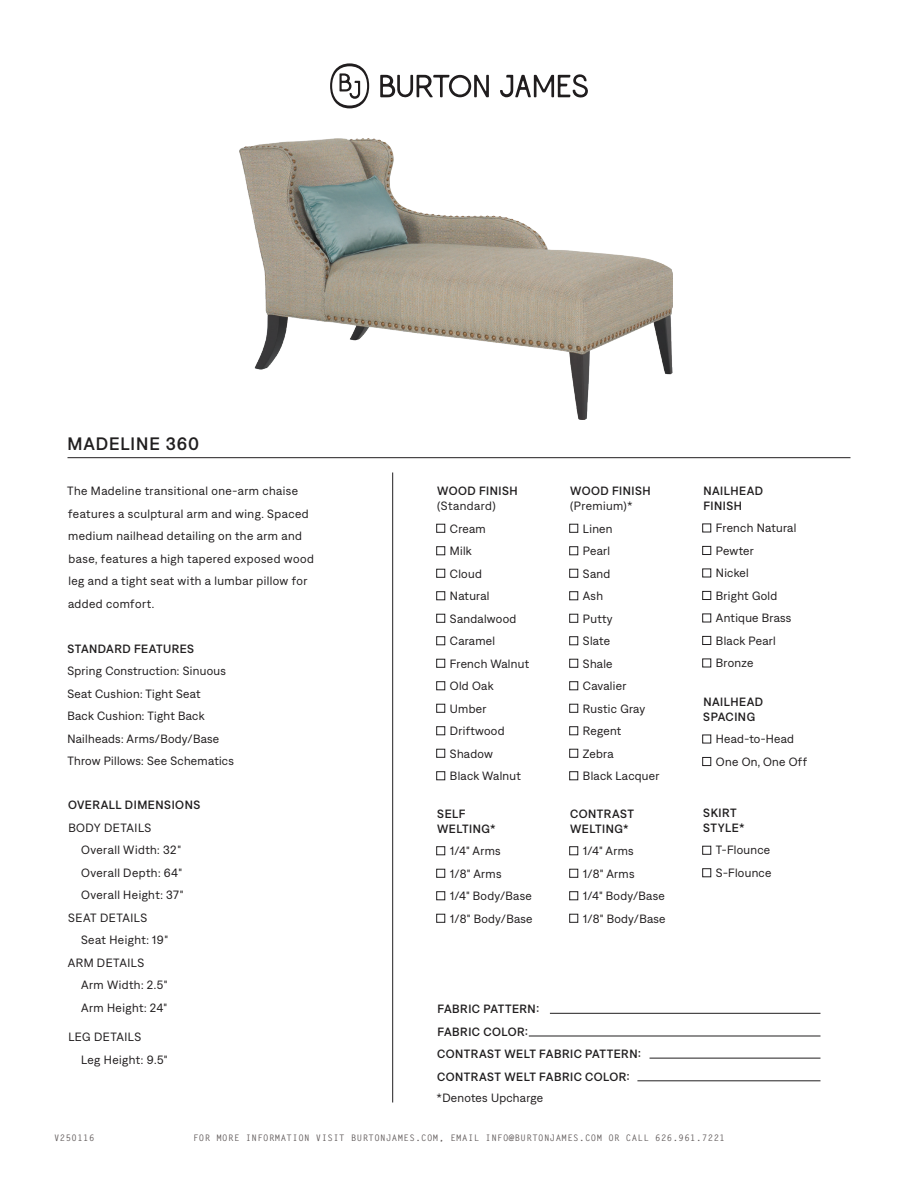
<style>
.page{position:relative;width:918px;height:1188px;background:#fff}
.page>*{position:absolute;margin:0;border:0;box-sizing:border-box;transform-origin:0 0}
.t1{font:500 18px "Denim INK";letter-spacing:.05em;color:#211f20}
.t2{font:12px/22.5px "Denim";letter-spacing:.025em;color:#201d1e}
.t3{font:500 12px "Denim INK";letter-spacing:.04em;color:#211f20}
.t4{font:12px "Denim";letter-spacing:.04em;color:#211f20}
.t5{font:700 9px "Letter Gothic Std";letter-spacing:.05em;color:#635d5d}
</style>
<div class="page">
<svg style="left:330px;top:63px;width:39px;height:45px"></svg>
<svg style="left:380px;top:75px;width:109px;height:23px"></svg>
<svg style="left:500px;top:74px;width:88px;height:24px"></svg>
<hr style="left:68px;top:457px;width:782px;height:1px;background:#211f20">
<img style="left:240px;top:138px;width:432px;height:281px">
<hr style="left:392px;top:472px;width:1px;height:630px;background:#211f20">
<div style="left:436px;top:524px;width:9px;height:8px;background:#fff;border:1px solid #211f20"></div>
<div style="left:436px;top:547px;width:9px;height:8px;background:#fff;border:1px solid #211f20"></div>
<div style="left:436px;top:569px;width:9px;height:9px;background:#fff;border:1px solid #211f20"></div>
<div style="left:436px;top:592px;width:9px;height:8px;background:#fff;border:1px solid #211f20"></div>
<div style="left:436px;top:614px;width:9px;height:8px;background:#fff;border:1px solid #211f20"></div>
<div style="left:436px;top:637px;width:9px;height:8px;background:#fff;border:1px solid #211f20"></div>
<div style="left:436px;top:659px;width:9px;height:9px;background:#fff;border:1px solid #211f20"></div>
<div style="left:436px;top:682px;width:9px;height:8px;background:#fff;border:1px solid #211f20"></div>
<div style="left:436px;top:704px;width:9px;height:8px;background:#fff;border:1px solid #211f20"></div>
<div style="left:436px;top:727px;width:9px;height:8px;background:#fff;border:1px solid #211f20"></div>
<div style="left:436px;top:749px;width:9px;height:9px;background:#fff;border:1px solid #211f20"></div>
<div style="left:436px;top:772px;width:9px;height:8px;background:#fff;border:1px solid #211f20"></div>
<div style="left:702px;top:524px;width:9px;height:8px;background:#fff;border:1px solid #211f20"></div>
<div style="left:702px;top:546px;width:9px;height:9px;background:#fff;border:1px solid #211f20"></div>
<div style="left:702px;top:569px;width:9px;height:8px;background:#fff;border:1px solid #211f20"></div>
<div style="left:702px;top:591px;width:9px;height:9px;background:#fff;border:1px solid #211f20"></div>
<div style="left:702px;top:614px;width:9px;height:8px;background:#fff;border:1px solid #211f20"></div>
<div style="left:702px;top:636px;width:9px;height:9px;background:#fff;border:1px solid #211f20"></div>
<div style="left:702px;top:659px;width:9px;height:8px;background:#fff;border:1px solid #211f20"></div>
<div style="left:702px;top:735px;width:9px;height:8px;background:#fff;border:1px solid #211f20"></div>
<div style="left:702px;top:757px;width:9px;height:9px;background:#fff;border:1px solid #211f20"></div>
<div style="left:569px;top:524px;width:9px;height:8px;background:#fff;border:1px solid #211f20"></div>
<div style="left:569px;top:547px;width:9px;height:8px;background:#fff;border:1px solid #211f20"></div>
<div style="left:569px;top:569px;width:9px;height:9px;background:#fff;border:1px solid #211f20"></div>
<div style="left:569px;top:592px;width:9px;height:8px;background:#fff;border:1px solid #211f20"></div>
<div style="left:569px;top:614px;width:9px;height:8px;background:#fff;border:1px solid #211f20"></div>
<div style="left:569px;top:637px;width:9px;height:8px;background:#fff;border:1px solid #211f20"></div>
<div style="left:569px;top:659px;width:9px;height:9px;background:#fff;border:1px solid #211f20"></div>
<div style="left:569px;top:682px;width:9px;height:8px;background:#fff;border:1px solid #211f20"></div>
<div style="left:569px;top:704px;width:9px;height:8px;background:#fff;border:1px solid #211f20"></div>
<div style="left:569px;top:727px;width:9px;height:8px;background:#fff;border:1px solid #211f20"></div>
<div style="left:569px;top:749px;width:9px;height:9px;background:#fff;border:1px solid #211f20"></div>
<div style="left:569px;top:772px;width:9px;height:8px;background:#fff;border:1px solid #211f20"></div>
<div style="left:569px;top:847px;width:9px;height:8px;background:#fff;border:1px solid #211f20"></div>
<div style="left:569px;top:869px;width:9px;height:9px;background:#fff;border:1px solid #211f20"></div>
<div style="left:569px;top:892px;width:9px;height:8px;background:#fff;border:1px solid #211f20"></div>
<div style="left:569px;top:914px;width:9px;height:8px;background:#fff;border:1px solid #211f20"></div>
<div style="left:702px;top:846px;width:9px;height:8px;background:#fff;border:1px solid #211f20"></div>
<div style="left:702px;top:869px;width:9px;height:8px;background:#fff;border:1px solid #211f20"></div>
<div style="left:436px;top:847px;width:9px;height:8px;background:#fff;border:1px solid #211f20"></div>
<div style="left:436px;top:869px;width:9px;height:9px;background:#fff;border:1px solid #211f20"></div>
<div style="left:436px;top:892px;width:9px;height:8px;background:#fff;border:1px solid #211f20"></div>
<div style="left:436px;top:914px;width:9px;height:8px;background:#fff;border:1px solid #211f20"></div>
<hr style="left:550px;top:1013px;width:270px;height:1px;background:#211f20">
<hr style="left:650px;top:1058px;width:170px;height:1px;background:#211f20">
<hr style="left:529px;top:1036px;width:292px;height:1px;background:#211f20">
<hr style="left:637px;top:1081px;width:183px;height:1px;background:#211f20">
<p class="t1" style="left:68px;top:431px;width:133px">MADELINE 360</p>
<p class="t2" style="left:67px;top:479px;width:248px">The Madeline transitional one-arm chaise features a sculptural arm and wing. Spaced medium nailhead detailing on the arm and base, features a high tapered exposed wood leg and a tight seat with a lumbar pillow for added comfort.</p>
<p class="t3" style="left:68px;top:640px;width:128px">STANDARD FEATURES</p>
<p class="t2" style="left:68px;top:659px;width:160px">Spring Construction: Sinuous</p>
<p class="t2" style="left:68px;top:681px;width:135px">Seat Cushion: Tight Seat</p>
<p class="t2" style="left:68px;top:704px;width:139px">Back Cushion: Tight Back</p>
<p class="t2" style="left:68px;top:726px;width:153px">Nailheads: Arms/Body/Base</p>
<p class="t2" style="left:68px;top:749px;width:168px">Throw Pillows: See Schematics</p>
<p class="t3" style="left:68px;top:797px;width:134px">OVERALL DIMENSIONS</p>
<p class="t2" style="left:68px;top:816px;width:85px">BODY DETAILS</p>
<p class="t2" style="left:81px;top:838px;width:102px">Overall Width: 32"</p>
<p class="t2" style="left:81px;top:861px;width:103px">Overall Depth: 64"</p>
<p class="t2" style="left:81px;top:883px;width:104px">Overall Height: 37"</p>
<p class="t2" style="left:68px;top:906px;width:81px">SEAT DETAILS</p>
<p class="t2" style="left:81px;top:928px;width:89px">Seat Height: 19"</p>
<p class="t2" style="left:68px;top:951px;width:78px">ARM DETAILS</p>
<p class="t2" style="left:81px;top:973px;width:88px">Arm Width: 2.5"</p>
<p class="t2" style="left:81px;top:996px;width:88px">Arm Height: 24"</p>
<p class="t2" style="left:68px;top:1025px;width:74px">LEG DETAILS</p>
<p class="t2" style="left:81px;top:1047px;width:88px">Leg Height: 9.5"</p>
<p class="t3" style="left:437px;top:482px;width:82px">WOOD FINISH</p>
<p class="t4" style="left:437px;top:497px;width:60px">(Standard)</p>
<p class="t2" style="left:450px;top:516px;width:37px">Cream</p>
<p class="t2" style="left:450px;top:539px;width:23px">Milk</p>
<p class="t2" style="left:450px;top:561px;width:33px">Cloud</p>
<p class="t2" style="left:450px;top:584px;width:41px">Natural</p>
<p class="t2" style="left:450px;top:606px;width:68px">Sandalwood</p>
<p class="t2" style="left:450px;top:629px;width:47px">Caramel</p>
<p class="t2" style="left:450px;top:651px;width:81px">French Walnut</p>
<p class="t2" style="left:450px;top:674px;width:45px">Old Oak</p>
<p class="t2" style="left:450px;top:696px;width:38px">Umber</p>
<p class="t2" style="left:450px;top:719px;width:56px">Driftwood</p>
<p class="t2" style="left:450px;top:741px;width:45px">Shadow</p>
<p class="t2" style="left:450px;top:764px;width:72px">Black Walnut</p>
<p class="t3" style="left:437px;top:805px;width:30px">SELF</p>
<p class="t3" style="left:437px;top:820px;width:60px">WELTING*</p>
<p class="t2" style="left:450px;top:839px;width:52px">1/4" Arms</p>
<p class="t2" style="left:450px;top:861px;width:53px">1/8" Arms</p>
<p class="t2" style="left:450px;top:884px;width:83px">1/4" Body/Base</p>
<p class="t2" style="left:450px;top:906px;width:84px">1/8" Body/Base</p>
<p class="t3" style="left:570px;top:482px;width:82px">WOOD FINISH</p>
<p class="t4" style="left:570px;top:497px;width:64px">(Premium)*</p>
<p class="t2" style="left:583px;top:516px;width:31px">Linen</p>
<p class="t2" style="left:583px;top:539px;width:29px">Pearl</p>
<p class="t2" style="left:583px;top:561px;width:29px">Sand</p>
<p class="t2" style="left:583px;top:584px;width:22px">Ash</p>
<p class="t2" style="left:583px;top:606px;width:31px">Putty</p>
<p class="t2" style="left:583px;top:629px;width:29px">Slate</p>
<p class="t2" style="left:583px;top:651px;width:31px">Shale</p>
<p class="t2" style="left:583px;top:674px;width:45px">Cavalier</p>
<p class="t2" style="left:583px;top:696px;width:64px">Rustic Gray</p>
<p class="t2" style="left:583px;top:719px;width:40px">Regent</p>
<p class="t2" style="left:583px;top:741px;width:32px">Zebra</p>
<p class="t2" style="left:583px;top:764px;width:78px">Black Lacquer</p>
<p class="t3" style="left:570px;top:805px;width:65px">CONTRAST</p>
<p class="t3" style="left:570px;top:820px;width:60px">WELTING*</p>
<p class="t2" style="left:583px;top:839px;width:52px">1/4" Arms</p>
<p class="t2" style="left:583px;top:861px;width:53px">1/8" Arms</p>
<p class="t2" style="left:583px;top:884px;width:83px">1/4" Body/Base</p>
<p class="t2" style="left:583px;top:906px;width:84px">1/8" Body/Base</p>
<p class="t3" style="left:437px;top:1000px;width:103px">FABRIC PATTERN:</p>
<p class="t3" style="left:437px;top:1045px;width:205px">CONTRAST WELT FABRIC PATTERN:</p>
<p class="t3" style="left:437px;top:1023px;width:92px">FABRIC COLOR:</p>
<p class="t3" style="left:437px;top:1068px;width:194px">CONTRAST WELT FABRIC COLOR:</p>
<p class="t2" style="left:436px;top:1086px;width:108px">*Denotes Upcharge</p>
<p class="t3" style="left:703px;top:482px;width:61px">NAILHEAD</p>
<p class="t3" style="left:703px;top:497px;width:40px">FINISH</p>
<p class="t2" style="left:716px;top:516px;width:82px">French Natural</p>
<p class="t2" style="left:716px;top:538px;width:39px">Pewter</p>
<p class="t2" style="left:716px;top:561px;width:34px">Nickel</p>
<p class="t2" style="left:716px;top:583px;width:63px">Bright Gold</p>
<p class="t2" style="left:716px;top:606px;width:77px">Antique Brass</p>
<p class="t2" style="left:716px;top:628px;width:61px">Black Pearl</p>
<p class="t2" style="left:716px;top:651px;width:39px">Bronze</p>
<p class="t3" style="left:703px;top:693px;width:61px">NAILHEAD</p>
<p class="t3" style="left:703px;top:708px;width:53px">SPACING</p>
<p class="t2" style="left:716px;top:727px;width:79px">Head-to-Head</p>
<p class="t2" style="left:716px;top:750px;width:93px">One On, One Off</p>
<p class="t3" style="left:703px;top:804px;width:35px">SKIRT</p>
<p class="t3" style="left:703px;top:819px;width:43px">STYLE*</p>
<p class="t2" style="left:716px;top:838px;width:56px">T-Flounce</p>
<p class="t2" style="left:716px;top:861px;width:57px">S-Flounce</p>
<p class="t5" style="left:54px;top:1132px;width:42px">V250116</p>
<p class="t5" style="left:193px;top:1132px;width:533px">FOR MORE INFORMATION VISIT BURTONJAMES.COM, EMAIL INFO@BURTONJAMES.COM OR CALL 626.961.7221</p>
</div>
